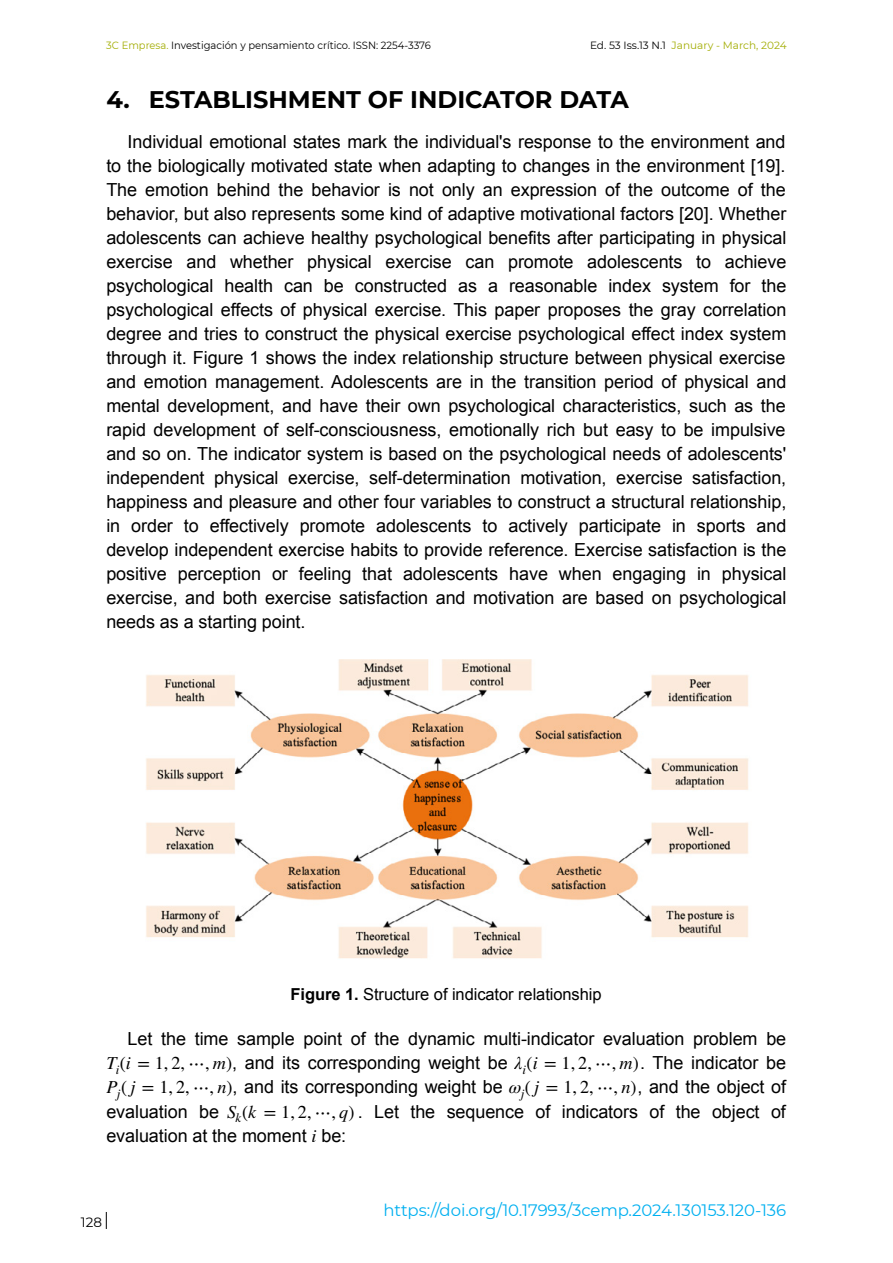
<style>
.page{position:relative;width:893px;height:1263px;background:#fff}
.page>*{position:absolute;margin:0;border:0;box-sizing:border-box;transform-origin:0 0}
.t1{font:700 24px "Montserrat";color:#000}
.t2{font:italic 18.15px "STIX General";color:#000}
.t3{font:18px/24px "Arial";letter-spacing:-.005em;color:#000;text-align:justify}
.t4{font:16.5px "Montserrat";letter-spacing:-.005em;color:#00b0f0}
.t5{font:16.5px "Arial";letter-spacing:-.005em;color:#000}
.t6{font:13.5px "Montserrat";color:#000}
.t7{font:10.5px "Montserrat";color:#000;scale:.95 1}
.t8{font:10.5px "Montserrat";color:#a3ad03}
.s1{color:#a3ad03}
.s2{color:#000}
.s3{font-weight:700}
.s4{font-family:"STIX General";font-style:italic;font-size:18.15px}
.s5{font-family:"STIX General";font-size:18.15px}
</style>
<div class="page">
<img style="left:146px;top:659px;width:603px;height:300px">
<svg style="left:106px;top:1212px;width:1px;height:17px"></svg>
<p class="t7" style="left:106px;top:38px;width:343px"><span class="s1">3C Empresa.</span> Investigación y pensamiento crítico. ISSN: 2254-3376</p>
<p class="t8" style="left:590px;top:38px;width:198px"><span class="s2">Ed. 53 Iss.13 N.1</span> January - March, 2024</p>
<h1 class="t1" style="left:106px;top:82px;width:524px">4. ESTABLISHMENT OF INDICATOR DATA</h1>
<p class="t3" style="left:106px;top:130px;width:682px;text-indent:21px">Individual emotional states mark the individual's response to the environment and to the biologically motivated state when adapting to changes in the environment [19].<br>The emotion behind the behavior is not only an expression of the outcome of the behavior, but also represents some kind of adaptive motivational factors [20]. Whether adolescents can achieve healthy psychological benefits after participating in physical exercise and whether physical exercise can promote adolescents to achieve psychological health can be constructed as a reasonable index system for the psychological effects of physical exercise. This paper proposes the gray correlation degree and tries to construct the physical exercise psychological effect index system through it. Figure 1 shows the index relationship structure between physical exercise and emotion management. Adolescents are in the transition period of physical and mental development, and have their own psychological characteristics, such as the rapid development of self-consciousness, emotionally rich but easy to be impulsive and so on. The indicator system is based on the psychological needs of adolescents' independent physical exercise, self-determination motivation, exercise satisfaction, happiness and pleasure and other four variables to construct a structural relationship, in order to effectively promote adolescents to actively participate in sports and develop independent exercise habits to provide reference. Exercise satisfaction is the positive perception or feeling that adolescents have when engaging in physical exercise, and both exercise satisfaction and motivation are based on psychological needs as a starting point.</p>
<p class="t5" style="left:291px;top:984px;width:312px"><span class="s3">Figure 1.</span> Structure of indicator relationship</p>
<p class="t3" style="left:106px;top:1027px;width:681px;text-indent:21px">Let the time sample point of the dynamic multi-indicator evaluation problem be <span class="s4">T</span><sub>i</sub><span class="s5">(</span><span class="s4">i</span> <span class="s5">= 1, 2, ⋯,</span> <span class="s4">m</span><span class="s5">)</span>, and its corresponding weight be <span class="s4">λ</span><sub>i</sub><span class="s5">(</span><span class="s4">i</span> <span class="s5">= 1, 2, ⋯,</span> <span class="s4">m</span><span class="s5">)</span>. The indicator be <span class="s4">P</span><sub>j</sub><span class="s5">(</span> <span class="s4">j</span> <span class="s5">= 1, 2, ⋯,</span> <span class="s4">n</span><span class="s5">)</span>, and its corresponding weight be <span class="s4">ω</span><sub>j</sub><span class="s5">(</span> <span class="s4">j</span> <span class="s5">= 1, 2, ⋯,</span> <span class="s4">n</span><span class="s5">)</span>, and the object of evaluation be</p>
<p class="t3" style="left:106px;top:1099px;width:681px;text-indent:121px"><span class="s4">S</span><sub>k</sub><span class="s5">(</span><span class="s4">k</span> <span class="s5">= 1, 2, ⋯,</span> <span class="s4">q</span><span class="s5">)</span> . Let the sequence of indicators of the object of evaluation at the moment be:</p>
<p class="t2" style="left:311px;top:1123px;width:7px">i</p>
<p class="t6" style="left:81px;top:1213px;width:23px">128</p>
<p class="t4" style="left:384px;top:1199px;width:404px">https://doi.org/10.17993/3cemp.2024.130153.120-136</p>
</div>
